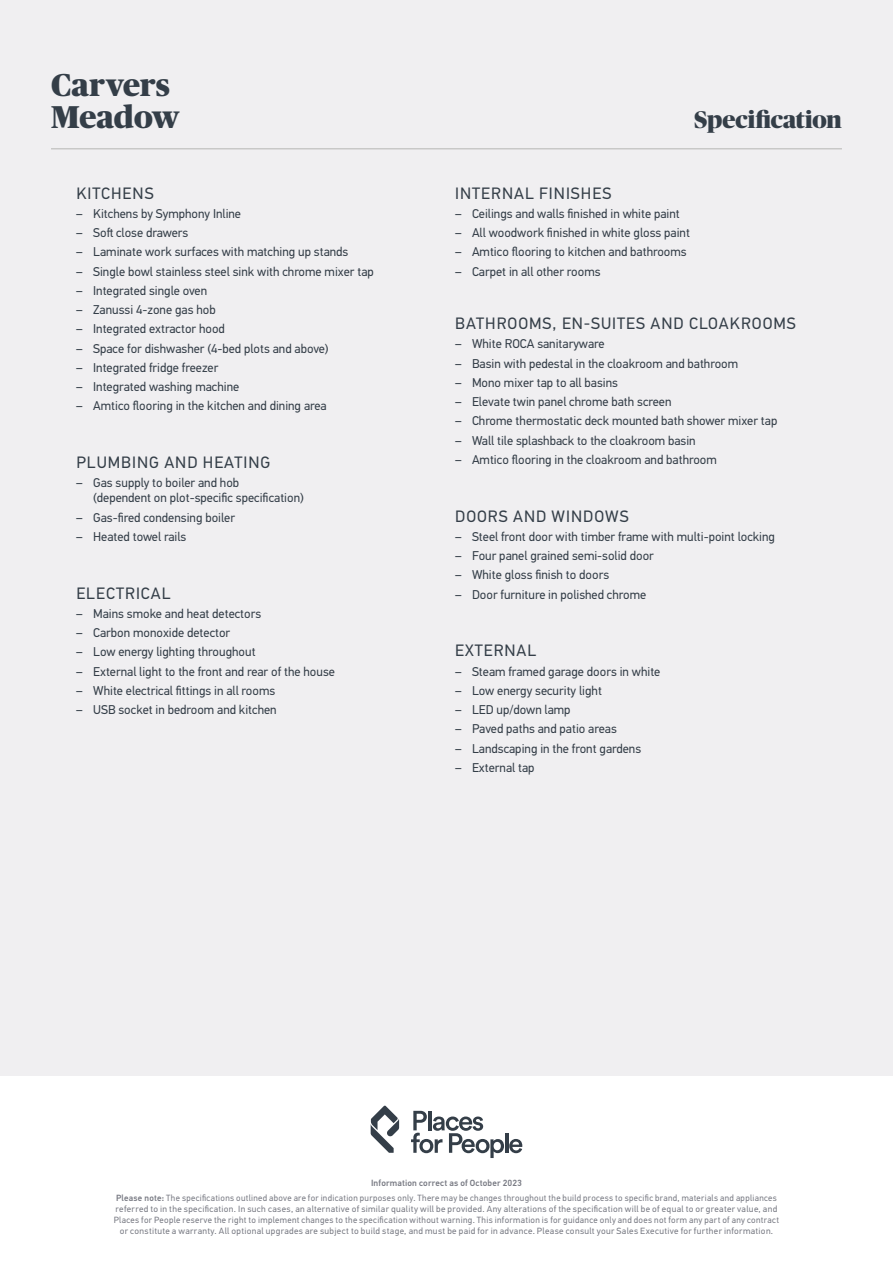
<style>
.page{position:relative;width:893px;height:1263px;background:#fff}
.page>*{position:absolute;margin:0;border:0;box-sizing:border-box;transform-origin:0 0}
.t1{font:900 31.5px/31.5px "Publico";color:#343e48}
.t2{font:900 24px "Publico Banner";color:#343e48}
.t3{font:16.5px "PF Din Text Std";letter-spacing:.06em;color:#343e48}
.t4{font:12.75px/15px "PF Din Text Std";color:#343e48}
.t5{font:9px/10.8px "PF Din Text Std";letter-spacing:.035em;color:#787a83;text-align:center}
.s1{font-weight:500}
</style>
<div class="page">
<div style="left:0;top:0;width:893px;height:1076px;background:#f0eff1"></div>
<svg style="left:411px;top:1111px;width:111px;height:47px"></svg>
<svg style="left:371px;top:1105px;width:28px;height:48px"></svg>
<hr style="left:51px;top:148px;width:791px;height:1px;background:#b5b5b3">
<h1 class="t1" style="left:51px;top:69px;width:130px">Carvers<br>Meadow</h1>
<p class="t3" style="left:76px;top:183px;width:79px">KITCHENS</p>
<p class="t4" style="left:76px;top:206px;width:166px">– Kitchens by Symphony Inline</p>
<p class="t4" style="left:76px;top:225px;width:114px">– Soft close drawers</p>
<p class="t4" style="left:76px;top:245px;width:274px">– Laminate work surfaces with matching up stands</p>
<p class="t4" style="left:76px;top:264px;width:299px">– Single bowl stainless steel sink with chrome mixer tap</p>
<p class="t4" style="left:76px;top:283px;width:133px">– Integrated single oven</p>
<p class="t4" style="left:76px;top:302px;width:141px">– Zanussi 4-zone gas hob</p>
<p class="t4" style="left:76px;top:322px;width:150px">– Integrated extractor hood</p>
<p class="t4" style="left:76px;top:341px;width:254px">– Space for dishwasher (4-bed plots and above)</p>
<p class="t4" style="left:76px;top:360px;width:144px">– Integrated fridge freezer</p>
<p class="t4" style="left:76px;top:379px;width:165px">– Integrated washing machine</p>
<p class="t4" style="left:76px;top:399px;width:252px">– Amtico flooring in the kitchen and dining area</p>
<p class="t3" style="left:76px;top:453px;width:196px">PLUMBING AND HEATING</p>
<p class="t4" style="left:93px;top:476px;width:212px;text-indent:-17px">– Gas supply to boiler and hob<br>(dependent on plot-specific specification)</p>
<p class="t4" style="left:76px;top:510px;width:160px">– Gas-fired condensing boiler</p>
<p class="t4" style="left:76px;top:529px;width:112px">– Heated towel rails</p>
<p class="t3" style="left:76px;top:583px;width:96px">ELECTRICAL</p>
<p class="t4" style="left:76px;top:606px;width:187px">– Mains smoke and heat detectors</p>
<p class="t4" style="left:76px;top:625px;width:156px">– Carbon monoxide detector</p>
<p class="t4" style="left:76px;top:645px;width:181px">– Low energy lighting throughout</p>
<p class="t4" style="left:76px;top:664px;width:260px">– External light to the front and rear of the house</p>
<p class="t4" style="left:76px;top:683px;width:201px">– White electrical fittings in all rooms</p>
<p class="t4" style="left:76px;top:702px;width:202px">– USB socket in bedroom and kitchen</p>
<h2 class="t2" style="left:695px;top:102px;width:149px">Specification</h2>
<p class="t3" style="left:455px;top:183px;width:158px">INTERNAL FINISHES</p>
<p class="t4" style="left:455px;top:206px;width:226px">– Ceilings and walls finished in white paint</p>
<p class="t4" style="left:455px;top:225px;width:236px">– All woodwork finished in white gloss paint</p>
<p class="t4" style="left:455px;top:245px;width:233px">– Amtico flooring to kitchen and bathrooms</p>
<p class="t4" style="left:455px;top:264px;width:147px">– Carpet in all other rooms</p>
<p class="t3" style="left:455px;top:314px;width:342px">BATHROOMS, EN-SUITES AND CLOAKROOMS</p>
<p class="t4" style="left:455px;top:337px;width:151px">– White ROCA sanitaryware</p>
<p class="t4" style="left:455px;top:356px;width:285px">– Basin with pedestal in the cloakroom and bathroom</p>
<p class="t4" style="left:455px;top:375px;width:165px">– Mono mixer tap to all basins</p>
<p class="t4" style="left:455px;top:394px;width:218px">– Elevate twin panel chrome bath screen</p>
<p class="t4" style="left:455px;top:414px;width:324px">– Chrome thermostatic deck mounted bath shower mixer tap</p>
<p class="t4" style="left:455px;top:433px;width:242px">– Wall tile splashback to the cloakroom basin</p>
<p class="t4" style="left:455px;top:452px;width:263px">– Amtico flooring in the cloakroom and bathroom</p>
<p class="t3" style="left:455px;top:506px;width:175px">DOORS AND WINDOWS</p>
<p class="t4" style="left:455px;top:529px;width:322px">– Steel front door with timber frame with multi-point locking</p>
<p class="t4" style="left:455px;top:548px;width:200px">– Four panel grained semi-solid door</p>
<p class="t4" style="left:455px;top:568px;width:156px">– White gloss finish to doors</p>
<p class="t4" style="left:455px;top:587px;width:193px">– Door furniture in polished chrome</p>
<p class="t3" style="left:455px;top:641px;width:83px">EXTERNAL</p>
<p class="t4" style="left:455px;top:664px;width:207px">– Steam framed garage doors in white</p>
<p class="t4" style="left:455px;top:683px;width:148px">– Low energy security light</p>
<p class="t4" style="left:455px;top:702px;width:117px">– LED up/down lamp</p>
<p class="t4" style="left:455px;top:722px;width:163px">– Paved paths and patio areas</p>
<p class="t4" style="left:455px;top:741px;width:188px">– Landscaping in the front gardens</p>
<p class="t4" style="left:455px;top:760px;width:81px">– External tap</p>
<p class="t5" style="left:116px;top:1175px;width:662px;line-height:15px"><span class="s1">Information correct as of October 2023<br>Please note:</span> The specifications outlined above are for indication purposes only. There may be changes throughout the build process to specific brand, materials and appliances</p>
<p class="t5" style="left:114px;top:1203px;width:667px">referred to in the specification. In such cases, an alternative of similar quality will be provided. Any alterations of the specification will be of equal to or greater value, and<br>Places for People reserve the right to implement changes to the specification without warning. This information is for guidance only and does not form any part of any contract or constitute a warranty. All optional upgrades are subject to build stage, and must be paid for in advance. Please consult your Sales Executive for further information.</p>
</div>
